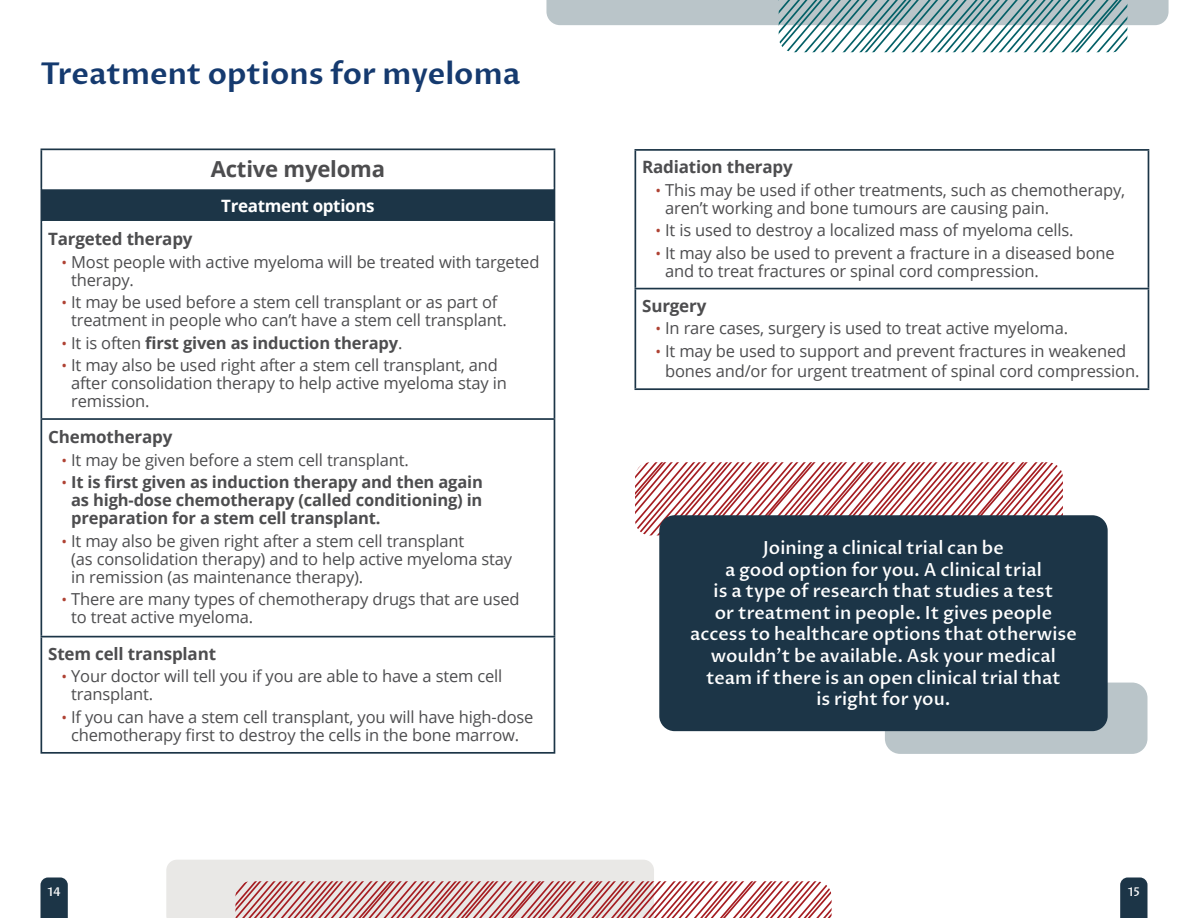
<style>
.page{position:relative;width:1188px;height:918px;background:#fff}
.page>*{position:absolute;margin:0;border:0;box-sizing:border-box;transform-origin:0 0}
.t1{font:600 30px "Proza Libre";color:#153a6f}
.t2{font:700 22.05px "Open Sans";letter-spacing:-.01em;color:#4d4d4f}
.t3{font:500 18px/21.6px "Proza Libre";color:#fff;text-align:center}
.t4{font:700 16.95px "Open Sans";letter-spacing:-.01em;color:#4d4d4f}
.t5{font:700 16.95px "Open Sans";letter-spacing:-.02em;color:#fff}
.t6{font:16.5px/18px "Open Sans";letter-spacing:-.01em;color:#4d4d4f}
.t7{font:700 16.5px/18px "Open Sans";letter-spacing:-.01em;color:#4d4d4f;text-align:justify}
.t8{font:500 12px "Proza Libre";color:#fff}
.s1{font-size:15px;color:#af4233}
.s2{font-weight:400;font-size:15px;color:#af4233}
.s3{font-weight:400}
</style>
<div class="page">
<svg style="left:40px;top:878px;width:28px;height:40px"></svg>
<svg style="left:1120px;top:878px;width:27px;height:40px"></svg>
<svg style="left:546px;top:0;width:623px;height:52px"></svg>
<svg style="left:166px;top:860px;width:666px;height:58px"></svg>
<svg style="left:42px;top:150px;width:512px;height:602px"></svg>
<div style="left:41px;top:188px;width:513px;height:34px;background:#1c3547"></div>
<hr style="left:40px;top:149px;width:515px;height:1px;background:#1c3547">
<hr style="left:40px;top:150px;width:2px;height:38px;background:#1c3547">
<hr style="left:554px;top:150px;width:1px;height:38px;background:#1c3547">
<hr style="left:40px;top:188px;width:2px;height:34px;background:#1c3547">
<hr style="left:554px;top:188px;width:1px;height:34px;background:#1c3547">
<hr style="left:40px;top:222px;width:2px;height:196px;background:#1c3547">
<hr style="left:554px;top:222px;width:1px;height:196px;background:#1c3547">
<hr style="left:40px;top:420px;width:2px;height:216px;background:#1c3547">
<hr style="left:554px;top:420px;width:1px;height:216px;background:#1c3547">
<hr style="left:40px;top:637px;width:2px;height:115px;background:#1c3547">
<hr style="left:554px;top:637px;width:1px;height:115px;background:#1c3547">
<hr style="left:42px;top:188px;width:512px;height:1px;background:#fff">
<hr style="left:42px;top:221px;width:512px;height:2px;background:#fff">
<hr style="left:40px;top:418px;width:515px;height:2px;background:#1c3547">
<hr style="left:40px;top:636px;width:515px;height:1px;background:#1c3547">
<hr style="left:40px;top:752px;width:515px;height:2px;background:#1c3547">
<svg style="left:636px;top:151px;width:512px;height:237px"></svg>
<hr style="left:634px;top:151px;width:2px;height:137px;background:#1c3547">
<hr style="left:1148px;top:151px;width:1px;height:137px;background:#1c3547">
<hr style="left:634px;top:289px;width:2px;height:99px;background:#1c3547">
<hr style="left:1148px;top:289px;width:1px;height:99px;background:#1c3547">
<hr style="left:634px;top:288px;width:515px;height:1px;background:#1c3547">
<hr style="left:634px;top:388px;width:515px;height:2px;background:#1c3547">
<hr style="left:634px;top:149px;width:515px;height:2px;background:#1c3547">
<svg style="left:635px;top:462px;width:428px;height:73px"></svg>
<div style="left:885px;top:683px;width:262px;height:71px;background:#bac5c9;border-radius:15px"></div>
<div style="left:659px;top:515px;width:449px;height:216px;background:#1c3547;border-radius:15px"></div>
<h1 class="t1" style="left:40px;top:55px;width:481px">Treatment options for myeloma</h1>
<h2 class="t2" style="left:211px;top:154px;width:176px">Active myeloma</h2>
<p class="t5" style="left:221px;top:194px;width:155px">Treatment options</p>
<p class="t4" style="left:48px;top:227px;width:146px">Targeted therapy</p>
<p class="t6" style="left:71px;top:252px;width:470px;text-indent:-10px"><span class="s1">•</span> Most people with active myeloma will be treated with targeted therapy.</p>
<p class="t6" style="left:62px;top:293px;width:447px;text-align:center"><span class="s1">•</span> It may be used before a stem cell transplant or as part of treatment in people who can’t have a stem cell transplant.</p>
<p class="t7" style="left:62px;top:333px;width:342px"><span class="s2">•</span> <span class="s3">It is often</span> first given as induction therapy<span class="s3">.</span></p>
<p class="t6" style="left:71px;top:356px;width:437px;text-indent:-10px"><span class="s1">•</span> It may also be used right after a stem cell transplant, and after consolidation therapy to help active myeloma stay in remission.</p>
<p class="t4" style="left:48px;top:425px;width:126px">Chemotherapy</p>
<p class="t6" style="left:62px;top:451px;width:349px"><span class="s1">•</span> It may be given before a stem cell transplant.</p>
<p class="t7" style="left:71px;top:473px;width:413px;text-indent:-10px"><span class="s2">•</span> It is first given as induction therapy and then again as high-dose chemotherapy (called conditioning) in preparation for a stem cell transplant.</p>
<p class="t6" style="left:71px;top:532px;width:442px;text-indent:-10px"><span class="s1">•</span> It may also be given right after a stem cell transplant<br>(as consolidation therapy) and to help active myeloma stay in remission (as maintenance therapy).</p>
<p class="t6" style="left:71px;top:590px;width:450px;text-indent:-10px"><span class="s1">•</span> There are many types of chemotherapy drugs that are used to treat active myeloma.</p>
<p class="t4" style="left:48px;top:642px;width:169px">Stem cell transplant</p>
<p class="t6" style="left:71px;top:667px;width:433px;text-indent:-10px"><span class="s1">•</span> Your doctor will tell you if you are able to have a stem cell transplant.</p>
<p class="t6" style="left:62px;top:707px;width:473px;text-align:center"><span class="s1">•</span> If you can have a stem cell transplant, you will have high-dose chemotherapy first to destroy the cells in the bone marrow.</p>
<p class="t4" style="left:642px;top:155px;width:152px">Radiation therapy</p>
<p class="t6" style="left:665px;top:180px;width:462px;text-indent:-10px"><span class="s1">•</span> This may be used if other treatments, such as chemotherapy, aren’t working and bone tumours are causing pain.</p>
<p class="t6" style="left:656px;top:221px;width:419px"><span class="s1">•</span> It is used to destroy a localized mass of myeloma cells.</p>
<p class="t6" style="left:665px;top:243px;width:451px;text-indent:-10px"><span class="s1">•</span> It may also be used to prevent a fracture in a diseased bone and to treat fractures or spinal cord compression.</p>
<p class="t4" style="left:642px;top:294px;width:66px">Surgery</p>
<p class="t6" style="left:656px;top:319px;width:414px"><span class="s1">•</span> In rare cases, surgery is used to treat active myeloma.</p>
<p class="t6" style="left:665px;top:340px;width:476px;line-height:20.4px;text-indent:-10px"><span class="s1">•</span> It may be used to support and prevent fractures in weakened bones and/or for urgent treatment of spinal cord compression.</p>
<p class="t3" style="left:690px;top:537px;width:388px">Joining a clinical trial can be<br>a good option for you. A clinical trial<br>is a type of research that studies a test<br>or treatment in people. It gives people access to healthcare options that otherwise wouldn’t be available. Ask your medical team if there is an open clinical trial that<br>is right for you.</p>
<p class="t8" style="left:48px;top:885px;width:15px">14</p>
<p class="t8" style="left:1128px;top:885px;width:14px">15</p>
</div>
